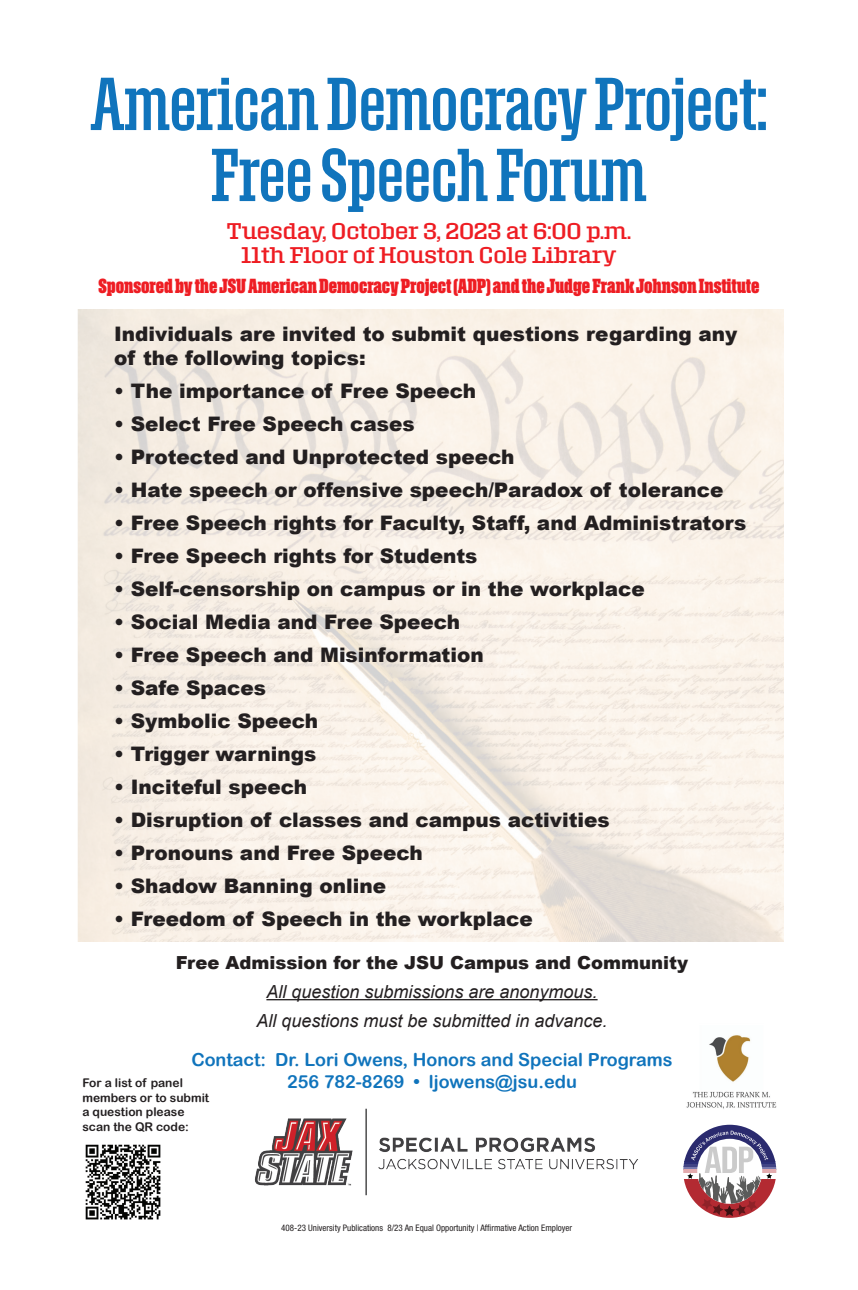
<style>
.page{position:relative;width:858px;height:1290px;background:#fff}
.page>*{position:absolute;margin:0;border:0;box-sizing:border-box;transform-origin:0 0}
.t1{font:66px/71px "Roster Compressed";letter-spacing:-.005em;color:#1074bc;text-align:center}
.t2{font:900 20px/24px "Arial";color:#231f20}
.t3{font:20px/24px "Roster";color:#ee1d23;text-align:center}
.t4{font:700 18px "Roster Compressed";letter-spacing:-.005em;color:#ee1d23}
.t5{font:italic 18px/29px "Arial";color:#231f20;text-align:center}
.t6{font:18px/21.6px "Arial Rounded MT Bold";color:#1074bc;text-align:center}
.t7{font:900 18px "Arial";color:#231f20}
.t8{font:12px/14.4px "Arial Rounded MT Bold";color:#231f20}
.t9{font:condensed 9px "Helvetica Neue LT Pro";color:#231f20}
</style>
<div class="page">
<img style="left:78px;top:310px;width:705px;height:631px">
<hr style="left:683px;top:1167px;width:93px;height:3px;background:#7a7aae">
<hr style="left:683px;top:1170px;width:93px;height:3px;background:#e3aaad">
<hr style="left:683px;top:1164px;width:93px;height:3px;background:#424485">
<hr style="left:683px;top:1162px;width:93px;height:2px;background:#2c2f78">
<svg style="left:711px;top:1125px;width:65px;height:37px"></svg>
<svg style="left:717px;top:1179px;width:59px;height:39px"></svg>
<svg style="left:711px;top:1131px;width:61px;height:85px"></svg>
<img style="left:709px;top:1035px;width:68px;height:74px">
<hr style="left:266px;top:999px;width:332px;height:1px;background:#231f20">
<img style="left:254px;top:1075px;width:457px;height:139px">
<img style="left:85px;top:1144px;width:76px;height:76px">
<div style="left:7px;top:44px;width:13px;height:14px;border:1px solid #fff;border-radius:50%"></div>
<h1 class="t1" style="left:90px;top:67px;width:679px">American Democracy Project:<br>Free Speech Forum</h1>
<p class="t3" style="left:227px;top:219px;width:406px">Tuesday, October 3, 2023 at 6:00 p.m.<br>11th Floor of Houston Cole Library</p>
<p class="t4" style="left:99px;top:275px;width:662px">Sponsored by the JSU American Democracy Project (ADP) and the Judge Frank Johnson Institute</p>
<p class="t2" style="left:114px;top:321px;width:625px">Individuals are invited to submit questions regarding any of the following topics:</p>
<p class="t2" style="left:114px;top:378px;width:364px">• The importance of Free Speech</p>
<p class="t2" style="left:114px;top:411px;width:302px">• Select Free Speech cases</p>
<p class="t2" style="left:114px;top:444px;width:402px">• Protected and Unprotected speech</p>
<p class="t2" style="left:114px;top:477px;width:611px">• Hate speech or offensive speech/Paradox of tolerance</p>
<p class="t2" style="left:114px;top:510px;width:634px">• Free Speech rights for Faculty, Staff, and Administrators</p>
<p class="t2" style="left:114px;top:543px;width:365px">• Free Speech rights for Students</p>
<p class="t2" style="left:114px;top:576px;width:532px">• Self-censorship on campus or in the workplace</p>
<p class="t2" style="left:114px;top:609px;width:348px">• Social Media and Free Speech</p>
<p class="t2" style="left:114px;top:642px;width:371px">• Free Speech and Misinformation</p>
<p class="t2" style="left:114px;top:675px;width:153px">• Safe Spaces</p>
<p class="t2" style="left:114px;top:708px;width:206px">• Symbolic Speech</p>
<p class="t2" style="left:114px;top:741px;width:204px">• Trigger warnings</p>
<p class="t2" style="left:114px;top:774px;width:195px">• Inciteful speech</p>
<p class="t2" style="left:114px;top:807px;width:497px">• Disruption of classes and campus activities</p>
<p class="t2" style="left:114px;top:840px;width:310px">• Pronouns and Free Speech</p>
<p class="t2" style="left:114px;top:873px;width:273px">• Shadow Banning online</p>
<p class="t2" style="left:114px;top:906px;width:420px">• Freedom of Speech in the workplace</p>
<p class="t7" style="left:176px;top:949px;width:514px">Free Admission for the JSU Campus and Community</p>
<p class="t5" style="left:256px;top:977px;width:353px">All question submissions are anonymous.<br>All questions must be submitted in advance.</p>
<p class="t6" style="left:191px;top:1049px;width:483px">Contact: Dr. Lori Owens, Honors and Special Programs<br>256 782-8269 • ljowens@jsu.edu</p>
<p class="t8" style="left:82px;top:1076px;width:128px">For a list of panel members or to submit a question please scan the QR code:</p>
<p class="t9" style="left:281px;top:1223px;width:292px">408-23 University Publications 8/23 An Equal Opportunity | Affirmative Action Employer</p>
</div>
